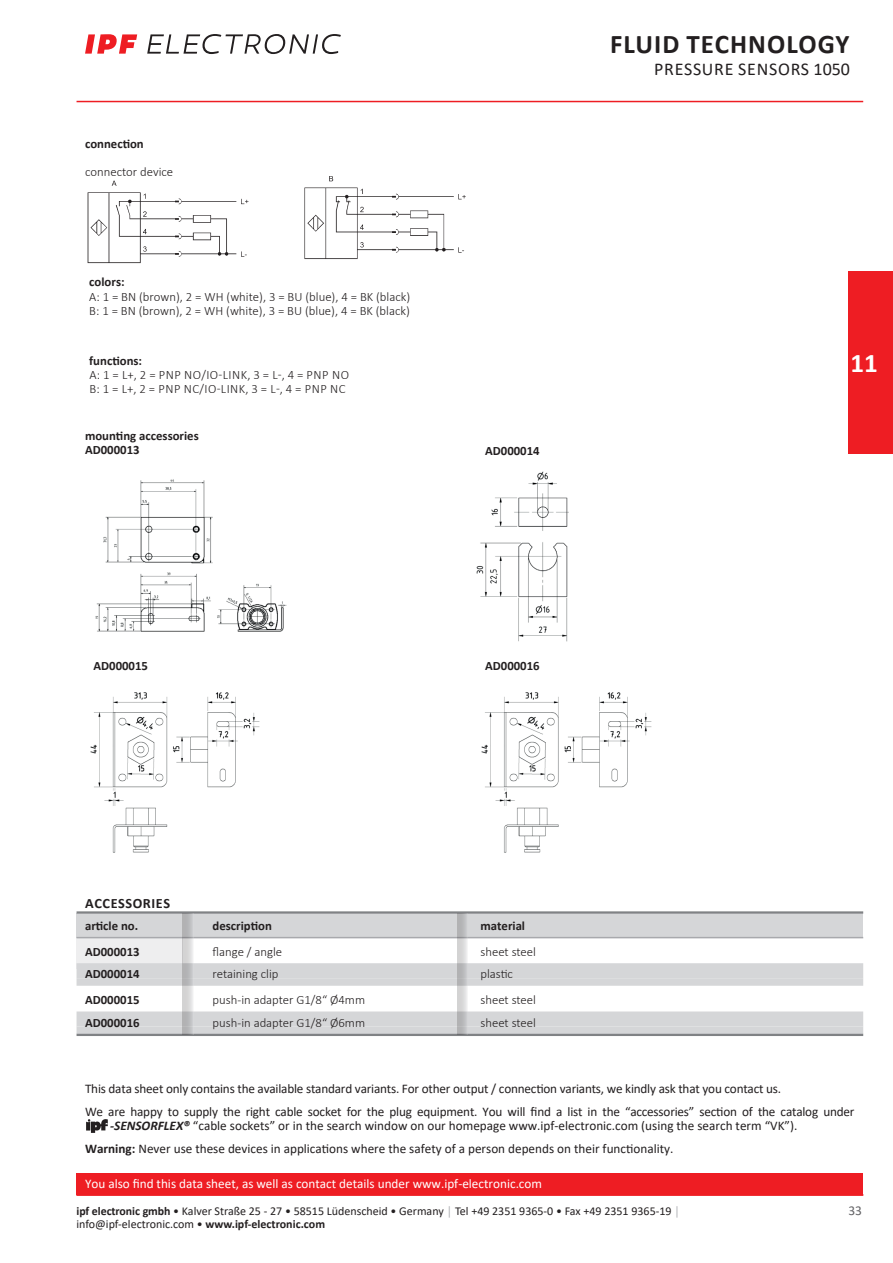
<style>
.page{position:relative;width:893px;height:1263px;background:#fff}
.page>*{position:absolute;margin:0;border:0;box-sizing:border-box;transform-origin:0 0}
.t1{font:700 27px "Calibri";letter-spacing:.04em;color:#231f20}
.t2{font:700 27px "Calibri";color:#fff}
.t3{font:18px "Calibri";letter-spacing:.04em;color:#231f20}
.t4{font:700 14.25px "Calibri";letter-spacing:.04em;color:#231f20}
.t5{font:13.5px "Calibri";color:#636366}
.t6{font:13.2px/22.8px "Calibri";letter-spacing:-.015em;color:#231f20}
.t7{font:13.2px "Calibri";color:#fff}
.t8{font:300 12.75px/14.2px "Calibri";color:#231f20}
.t9{font:700 12.75px/14.2px "Calibri";color:#231f20}
.t10{font:300 12.75px/14.2px "Calibri";letter-spacing:.04em;color:#231f20}
.t11{font:12px "Calibri";color:#231f20}
.s1{font-weight:700;font-style:italic}
.s2{font-weight:700}
.s3{font-weight:700;color:#a8a9ad}
</style>
<div class="page">
<svg style="left:147px;top:34px;width:194px;height:20px"></svg>
<svg style="left:85px;top:34px;width:52px;height:20px"></svg>
<hr style="left:77px;top:101px;width:786px;height:1px;background:#ee1d23">
<div style="left:848px;top:271px;width:45px;height:183px;background:#ee1d23"></div>
<div style="left:77px;top:913px;width:106px;height:55px;background:#eeeeef"></div>
<div style="left:77px;top:913px;width:786px;height:24px;background:#d5d6d8"></div>
<hr style="left:77px;top:911px;width:786px;height:3px;background:#808285">
<hr style="left:77px;top:937px;width:786px;height:1px;background:#a8a9ad">
<div style="left:77px;top:963px;width:786px;height:15px;background:#d5d6d8"></div>
<div style="left:77px;top:978px;width:786px;height:8px;background:#d5d6d8"></div>
<div style="left:77px;top:1011px;width:786px;height:15px;background:#d5d6d8"></div>
<div style="left:77px;top:1026px;width:786px;height:8px;background:#d5d6d8"></div>
<hr style="left:77px;top:1034px;width:786px;height:2px;background:#808285">
<svg style="left:183px;top:913px;width:10px;height:121px"></svg>
<svg style="left:457px;top:913px;width:11px;height:121px"></svg>
<hr style="left:77px;top:1194px;width:786px;height:2px;background:#ee1d23">
<div style="left:77px;top:1174px;width:786px;height:21px;background:#ee1d23"></div>
<img style="left:87px;top:1119px;width:21px;height:13px">
<img style="left:95px;top:479px;width:192px;height:153px">
<img style="left:88px;top:180px;width:161px;height:84px">
<img style="left:304px;top:176px;width:162px;height:84px">
<img style="left:477px;top:471px;width:92px;height:170px">
<img style="left:90px;top:692px;width:170px;height:161px">
<img style="left:481px;top:692px;width:171px;height:161px">
<p class="t9" style="left:85px;top:136px;width:60px">connection</p>
<p class="t8" style="left:85px;top:165px;width:90px">connector device</p>
<p class="t9" style="left:89px;top:275px;width:37px">colors:</p>
<p class="t8" style="left:89px;top:289px;width:322px">A: 1 = BN (brown), 2 = WH (white), 3 = BU (blue), 4 = BK (black)<br>B: 1 = BN (brown), 2 = WH (white), 3 = BU (blue), 4 = BK (black)</p>
<p class="t9" style="left:89px;top:353px;width:54px">functions:</p>
<p class="t10" style="left:90px;top:367px;width:261px">A: 1 = L+, 2 = PNP NO/IO-LINK, 3 = L-, 4 = PNP NO<br>B: 1 = L+, 2 = PNP NC/IO-LINK, 3 = L-, 4 = PNP NC</p>
<p class="t9" style="left:85px;top:428px;width:115px">mounting accessories<br>AD000013</p>
<h1 class="t1" style="left:610px;top:25px;width:241px">FLUID TECHNOLOGY</h1>
<h2 class="t3" style="left:654px;top:57px;width:197px">PRESSURE SENSORS 1050</h2>
<p class="t9" style="left:485px;top:443px;width:56px">AD000014</p>
<h1 class="t2" style="left:851px;top:344px;width:29px">11</h1>
<p class="t9" style="left:94px;top:658px;width:56px">AD000015</p>
<p class="t9" style="left:485px;top:658px;width:56px">AD000016</p>
<p class="t4" style="left:85px;top:893px;width:86px">ACCESSORIES</p>
<p class="t9" style="left:85px;top:918px;width:55px">article no.</p>
<p class="t9" style="left:213px;top:918px;width:61px">description</p>
<p class="t9" style="left:480px;top:918px;width:46px">material</p>
<p class="t9" style="left:85px;top:945px;width:56px">AD000013</p>
<p class="t8" style="left:213px;top:945px;width:71px">flange / angle</p>
<p class="t8" style="left:480px;top:945px;width:57px">sheet steel</p>
<p class="t9" style="left:85px;top:967px;width:56px">AD000014</p>
<p class="t8" style="left:213px;top:967px;width:67px">retaining clip</p>
<p class="t8" style="left:480px;top:967px;width:34px">plastic</p>
<p class="t9" style="left:85px;top:993px;width:56px">AD000015</p>
<p class="t8" style="left:213px;top:993px;width:154px">push-in adapter G1/8“ Ø4mm</p>
<p class="t8" style="left:480px;top:993px;width:57px">sheet steel</p>
<p class="t9" style="left:85px;top:1015px;width:56px">AD000016</p>
<p class="t8" style="left:213px;top:1015px;width:154px">push-in adapter G1/8“ Ø6mm</p>
<p class="t8" style="left:480px;top:1015px;width:57px">sheet steel</p>
<p class="t6" style="left:85px;top:1077px;width:771px">This data sheet only contains the available standard variants. For other output / connection variants, we kindly ask that you contact us.<br>We are happy to supply the right cable socket for the plug equipment. You will find a list in the “accessories” section of the catalog under</p>
<p class="t6" style="left:85px;top:1114px;width:714px;text-indent:25px"><span class="s1">-SENSORFLEX®</span> “cable sockets” or in the search window on our homepage www.ipf-electronic.com (using the search term “VK”).<br><span class="s2">Warning:</span> Never use these devices in applications where the safety of a person depends on their functionality.</p>
<p class="t7" style="left:85px;top:1174px;width:458px">You also find this data sheet, as well as contact details under www.ipf-electronic.com</p>
<p class="t11" style="left:77px;top:1203px;width:605px"><span class="s2">ipf electronic gmbh</span> • Kalver Straße 25 - 27 • 58515 Lüdenscheid • Germany <span class="s3">│</span> Tel +49 2351 9365-0 • Fax +49 2351 9365-19 <span class="s3">│</span></p>
<p class="t5" style="left:848px;top:1201px;width:15px">33</p>
<p class="t11" style="left:77px;top:1215px;width:250px">info@ipf-electronic.com • <span class="s2">www.ipf-electronic.com</span></p>
</div>
